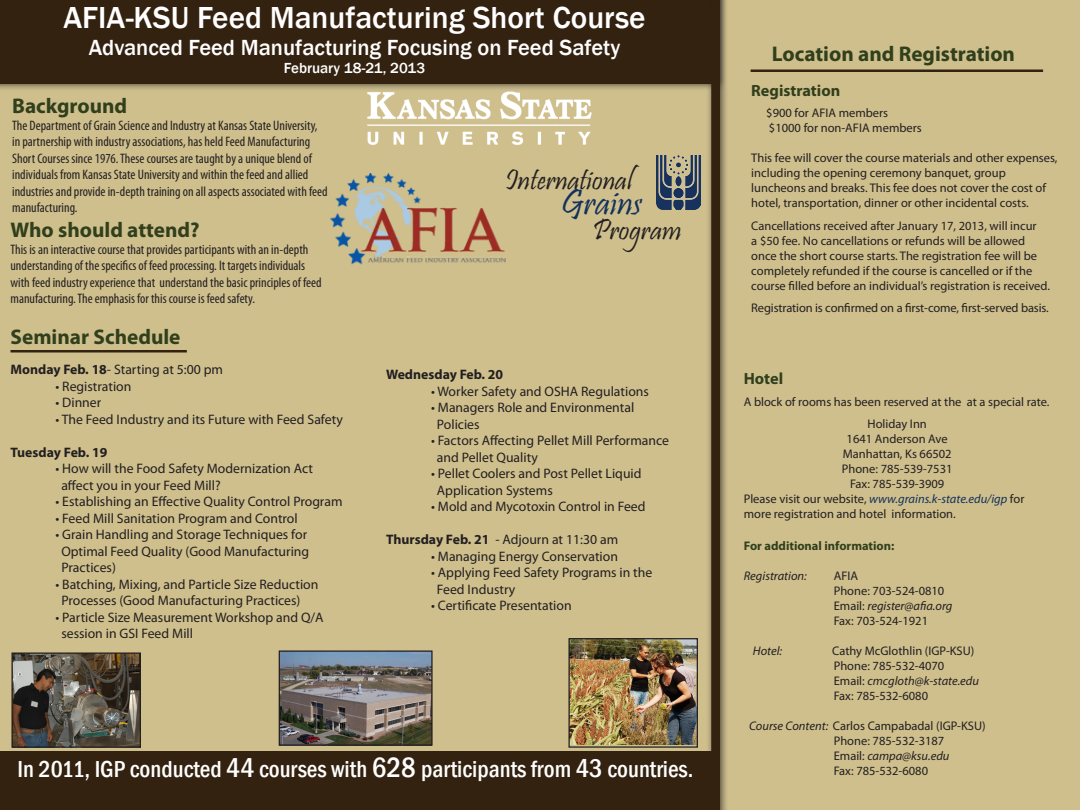
<style>
.page{position:relative;width:1080px;height:810px;background:#cebf8d}
.page>*{position:absolute;margin:0;border:0;box-sizing:border-box;transform-origin:0 0}
.t1{font:37.5px "Pristina";color:#14315b}
.t2{font:500 31.25px "Franklin Gothic";color:#fff}
.t3{font:30px "Pristina";color:#231f20}
.t4{font:500 condensed 23.75px "Franklin Gothic";color:#fff}
.t5{font:500 22.5px "Franklin Gothic";color:#fff}
.t6{font:700 21.25px "Myriad Pro";color:#313f1c}
.t7{font:700 16.25px "Myriad Pro";color:#313f1c}
.t8{font:500 15px "Franklin Gothic";color:#fff}
.t9{font:13.75px/16.5px "Myriad Pro";color:#231f20}
.t10{font:condensed 13.75px/16.5px "Myriad Pro";color:#231f20}
.t11{font:700 13.75px "Myriad Pro";color:#231f20}
.t12{font:12.5px/15px "Myriad Pro";color:#231f20}
.t13{font:italic 12.5px "Myriad Pro";color:#231f20}
.t14{font:700 12.5px "Myriad Pro";color:#313f1c}
.s1{font-weight:700}
.s2{font-size:27.5px}
.s3{font-size:28.75px}
.s4{font-size:26.25px}
.s5{font-style:italic;color:#14315b}
.s6{font-style:normal}
.s7{font-style:italic}
</style>
<div class="page">
<div style="left:0;top:0;width:727px;height:91px;background:#231f20;opacity:.75"></div>
<div style="left:0;top:0;width:720px;height:84px;background:#342211"></div>
<div style="left:706px;top:0;width:23px;height:810px;background:#231f20;opacity:.75"></div>
<div style="left:711px;top:0;width:9px;height:810px;background:#342211"></div>
<div style="left:0;top:6px;width:713px;height:78px;background:#342211"></div>
<div style="left:0;top:752px;width:711px;height:58px;background:#342211"></div>
<hr style="left:751px;top:69px;width:292px;height:3px;background:#342211">
<hr style="left:10px;top:350px;width:177px;height:2px;background:#342211">
<img style="left:657px;top:156px;width:43px;height:54px">
<img style="left:331px;top:172px;width:174px;height:93px">
<img style="left:367px;top:92px;width:225px;height:53px">
<img style="left:570px;top:640px;width:126px;height:104px">
<div style="left:568px;top:638px;width:130px;height:110px;border:1px solid #231f20"></div>
<img style="left:281px;top:652px;width:150px;height:92px">
<div style="left:279px;top:650px;width:154px;height:96px;border:1px solid #231f20"></div>
<img style="left:13px;top:654px;width:126px;height:92px">
<div style="left:11px;top:652px;width:130px;height:96px;border:1px solid #231f20"></div>
<p class="t2" style="left:63px;top:-2px;width:584px">AFIA-KSU Feed Manufacturing Short Course</p>
<p class="t5" style="left:89px;top:33px;width:533px">Advanced Feed Manufacturing Focusing on Feed Safety</p>
<p class="t8" style="left:284px;top:58px;width:143px">February 18-21, 2013</p>
<p class="t6" style="left:12px;top:92px;width:117px">Background</p>
<p class="t10" style="left:12px;top:117px;width:317px">The Department of Grain Science and Industry at Kansas State University, in partnership with industry associations, has held Feed Manufacturing Short Courses since 1976. These courses are taught by a unique blend of individuals from Kansas State University and within the feed and allied industries and provide in-depth training on all aspects associated with feed manufacturing.</p>
<p class="t6" style="left:10px;top:216px;width:191px">Who should attend?</p>
<p class="t10" style="left:10px;top:241px;width:313px">This is an interactive course that provides participants with an in-depth understanding of the specifics of feed processing. It targets individuals with feed industry experience that understand the basic principles of feed manufacturing. The emphasis for this course is feed safety.</p>
<p class="t6" style="left:10px;top:323px;width:171px">Seminar Schedule</p>
<p class="t9" style="left:10px;top:361px;width:214px"><span class="s1">Monday Feb. 18</span>- Starting at 5:00 pm</p>
<p class="t9" style="left:56px;top:378px;width:77px">• Registration</p>
<p class="t9" style="left:56px;top:394px;width:47px">• Dinner</p>
<p class="t9" style="left:56px;top:411px;width:289px">• The Feed Industry and its Future with Feed Safety</p>
<p class="t11" style="left:10px;top:443px;width:98px">Tuesday Feb. 19</p>
<p class="t9" style="left:61px;top:460px;width:253px;text-indent:-6px">• How will the Food Safety Modernization Act affect you in your Feed Mill?</p>
<p class="t9" style="left:56px;top:493px;width:288px">• Establishing an Effective Quality Control Program</p>
<p class="t9" style="left:56px;top:510px;width:244px">• Feed Mill Sanitation Program and Control</p>
<p class="t9" style="left:61px;top:526px;width:249px;text-indent:-6px">• Grain Handling and Storage Techniques for<br>Optimal Feed Quality (Good Manufacturing<br>Practices)</p>
<p class="t9" style="left:61px;top:576px;width:259px;text-indent:-6px">• Batching, Mixing, and Particle Size Reduction<br>Processes (Good Manufacturing Practices)</p>
<p class="t9" style="left:61px;top:609px;width:264px;text-indent:-6px">• Particle Size Measurement Workshop and Q/A session in GSI Feed Mill</p>
<p class="t3" style="left:505px;top:163px;width:129px">International</p>
<p class="t1" style="left:561px;top:181px;width:83px">Grains</p>
<p class="t3" style="left:592px;top:213px;width:90px">Program</p>
<p class="t11" style="left:386px;top:366px;width:119px">Wednesday Feb. 20</p>
<p class="t9" style="left:431px;top:383px;width:219px">• Worker Safety and OSHA Regulations</p>
<p class="t9" style="left:437px;top:399px;width:199px;text-indent:-6px">• Managers Role and Environmental<br>Policies</p>
<p class="t9" style="left:437px;top:432px;width:234px;text-indent:-6px">• Factors Affecting Pellet Mill Performance and Pellet Quality</p>
<p class="t9" style="left:437px;top:465px;width:206px;text-indent:-6px">• Pellet Coolers and Post Pellet Liquid<br>Application Systems</p>
<p class="t9" style="left:431px;top:498px;width:216px">• Mold and Mycotoxin Control in Feed</p>
<p class="t9" style="left:386px;top:531px;width:234px"><span class="s1">Thursday Feb. 21</span> - Adjourn at 11:30 am</p>
<p class="t9" style="left:431px;top:548px;width:188px">• Managing Energy Conservation</p>
<p class="t9" style="left:437px;top:564px;width:217px;text-indent:-6px">• Applying Feed Safety Programs in the<br>Feed Industry</p>
<p class="t9" style="left:431px;top:597px;width:142px">• Certificate Presentation</p>
<p class="t4" style="left:18px;top:754px;width:678px">In 2011, IGP conducted <span class="s2">44</span> courses with <span class="s3">628</span> participants from <span class="s4">43</span> countries.</p>
<p class="t6" style="left:772px;top:40px;width:245px">Location and Registration</p>
<p class="t7" style="left:751px;top:80px;width:90px">Registration</p>
<p class="t12" style="left:766px;top:106px;width:123px">$900 for AFIA members</p>
<p class="t12" style="left:769px;top:121px;width:154px">$1000 for non-AFIA members</p>
<p class="t12" style="left:751px;top:151px;width:308px">This fee will cover the course materials and other expenses, including the opening ceremony banquet, group luncheons and breaks. This fee does not cover the cost of hotel, transportation, dinner or other incidental costs.</p>
<p class="t12" style="left:751px;top:218px;width:300px">Cancellations received after January 17, 2013, will incur<br>a $50 fee. No cancellations or refunds will be allowed once the short course starts. The registration fee will be completely refunded if the course is cancelled or if the course filled before an individual’s registration is received.</p>
<p class="t12" style="left:751px;top:301px;width:299px">Registration is confirmed on a first-come, first-served basis.</p>
<p class="t7" style="left:744px;top:368px;width:41px">Hotel</p>
<p class="t12" style="left:744px;top:394px;width:307px">A block of rooms has been reserved at the at a special rate.</p>
<p class="t12" style="left:868px;top:416px;width:61px">Holiday Inn</p>
<p class="t12" style="left:847px;top:431px;width:103px">1641 Anderson Ave</p>
<p class="t12" style="left:843px;top:446px;width:110px">Manhattan, Ks 66502</p>
<p class="t12" style="left:842px;top:461px;width:112px">Phone: 785-539-7531</p>
<p class="t12" style="left:850px;top:476px;width:96px">Fax: 785-539-3909</p>
<p class="t12" style="left:744px;top:491px;width:282px">Please visit our website, <span class="s5">www.grains.k-state.edu/igp</span> for more registration and hotel information.</p>
<p class="t14" style="left:744px;top:538px;width:152px">For additional information:</p>
<p class="t13" style="left:744px;top:568px;width:65px">Registration:</p>
<p class="t12" style="left:834px;top:568px;width:26px">AFIA</p>
<p class="t12" style="left:834px;top:583px;width:112px">Phone: 703-524-0810</p>
<p class="t13" style="left:834px;top:598px;width:120px"><span class="s6">Email:</span> register@afia.org</p>
<p class="t12" style="left:834px;top:613px;width:96px">Fax: 703-524-1921</p>
<p class="t13" style="left:753px;top:643px;width:31px">Hotel:</p>
<p class="t12" style="left:832px;top:643px;width:144px">Cathy McGlothlin (IGP-KSU)</p>
<p class="t12" style="left:834px;top:658px;width:147px">Phone: 785-532-4070<br>Email: <span class="s7">cmcgloth@k-state.edu</span></p>
<p class="t12" style="left:834px;top:688px;width:96px">Fax: 785-532-6080</p>
<p class="t12" style="left:749px;top:718px;width:238px"><span class="s7">Course Content:</span> Carlos Campabadal (IGP-KSU)</p>
<p class="t12" style="left:834px;top:733px;width:112px">Phone: 785-532-3187</p>
<p class="t13" style="left:834px;top:748px;width:117px"><span class="s6">Email:</span> campa@ksu.edu</p>
<p class="t12" style="left:834px;top:763px;width:96px">Fax: 785-532-6080</p>
</div>
